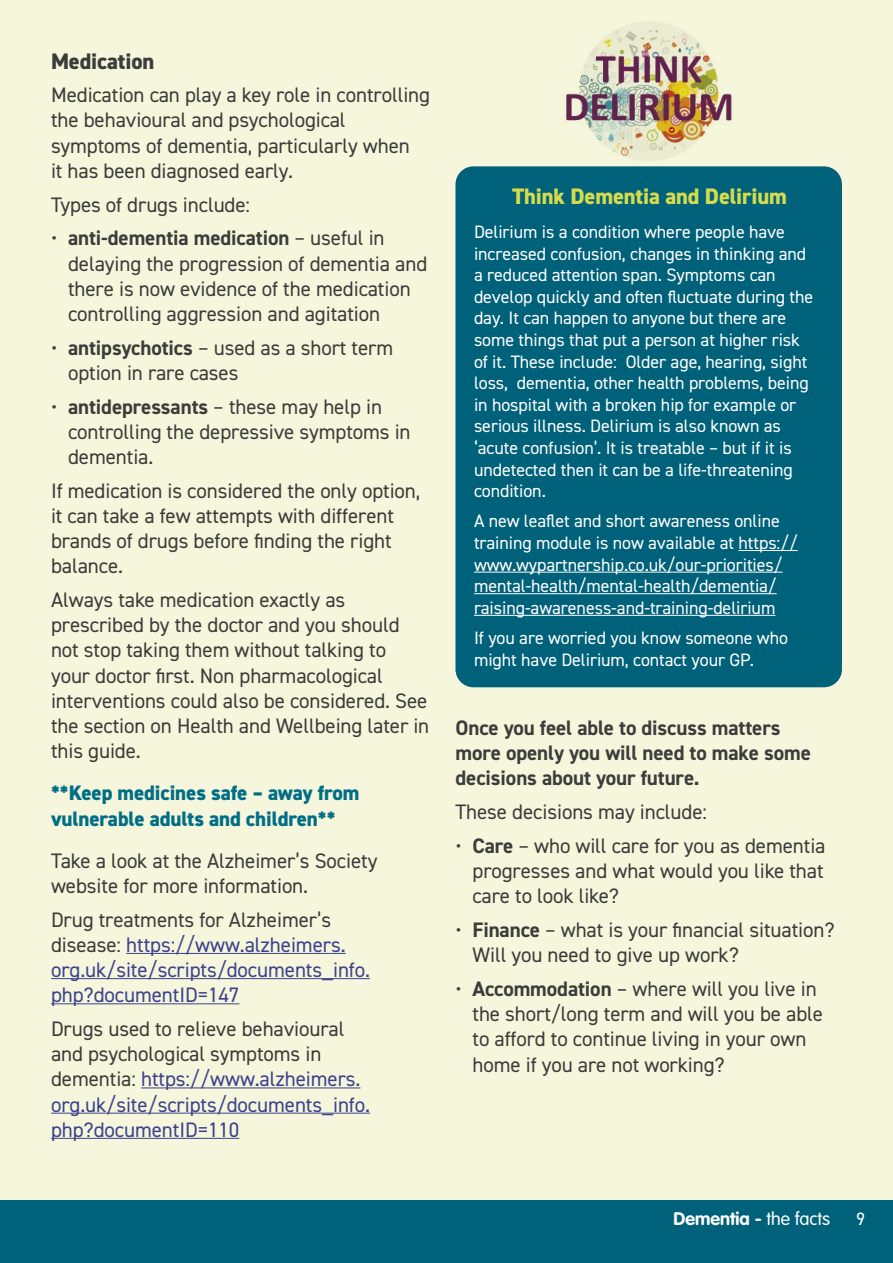
<style>
.page{position:relative;width:893px;height:1263px;background:#fff}
.page>*{position:absolute;margin:0;border:0;box-sizing:border-box;transform-origin:0 0}
.t1{font:800 22.5px "DIN2014";letter-spacing:-.005em;color:#d5db4d}
.t2{font:800 22.5px "DIN2014";letter-spacing:-.005em;color:#3c3c3b}
.t3{font:21px/25.2px "DIN2014";letter-spacing:-.005em;color:#3c3c3b}
.t4{font:21px/25.2px "DIN2014";letter-spacing:-.005em;color:#3d428d}
.t5{font:800 21px/25.2px "DIN2014";letter-spacing:-.005em;color:#006e86}
.t6{font:700 21px/25.2px "DIN2014";letter-spacing:-.005em;color:#3c3c3b}
.t7{font:18px/21.6px "DIN2014";letter-spacing:-.005em;color:#fff}
.t8{font:700 18px "VAG Rounded Std";color:#fff}
.s1{font-weight:700}
.s2{color:#3c3c3b}
.s3{font-weight:300}
</style>
<div class="page">
<div style="left:0;top:1199px;width:893px;height:64px;background:#00617a"></div>
<div style="left:0;top:0;width:893px;height:1199px;background:#f5f6db"></div>
<hr style="left:126px;top:953px;width:220px;height:1px;background:#3d428d">
<hr style="left:51px;top:978px;width:319px;height:1px;background:#3d428d">
<hr style="left:51px;top:1003px;width:188px;height:1px;background:#3d428d">
<hr style="left:141px;top:1087px;width:219px;height:1px;background:#3d428d">
<hr style="left:51px;top:1113px;width:319px;height:1px;background:#3d428d">
<hr style="left:51px;top:1138px;width:188px;height:1px;background:#3d428d">
<div style="left:455px;top:166px;width:387px;height:521px;background:#00617a;border-radius:18px"></div>
<img style="left:558px;top:22px;width:182px;height:145px">
<hr style="left:738px;top:550px;width:60px;height:1px;background:#fff">
<hr style="left:474px;top:572px;width:308px;height:1px;background:#fff">
<hr style="left:474px;top:593px;width:303px;height:1px;background:#fff">
<hr style="left:474px;top:615px;width:301px;height:1px;background:#fff">
<p class="t2" style="left:51px;top:46px;width:105px">Medication</p>
<p class="t3" style="left:51px;top:82px;width:381px">Medication can play a key role in controlling the behavioural and psychological symptoms of dementia, particularly when<br>it has been diagnosed early.</p>
<p class="t3" style="left:51px;top:191px;width:201px">Types of drugs include:</p>
<p class="t3" style="left:68px;top:225px;width:361px;text-indent:-17px">• <span class="s1">anti-dementia medication</span> – useful in delaying the progression of dementia and there is now evidence of the medication controlling aggression and agitation</p>
<p class="t3" style="left:68px;top:334px;width:327px;text-indent:-17px">• <span class="s1">antipsychotics</span> – used as a short term option in rare cases</p>
<p class="t3" style="left:68px;top:393px;width:344px;text-indent:-17px">• <span class="s1">antidepressants</span> – these may help in controlling the depressive symptoms in dementia.</p>
<p class="t3" style="left:51px;top:477px;width:371px">If medication is considered the only option, it can take a few attempts with different brands of drugs before finding the right balance.</p>
<p class="t3" style="left:51px;top:587px;width:731px">Always take medication exactly as<br>prescribed by the doctor and you should<br>not stop taking them without talking to<br>your doctor first. Non pharmacological<br>interventions could also be considered. See<br>the section on Health and Wellbeing later in <span class="s1">Once you feel able to discuss matters</span></p>
<p class="t6" style="left:455px;top:740px;width:357px">more openly you will need to make some decisions about your future.</p>
<p class="t3" style="left:455px;top:799px;width:253px">These decisions may include:</p>
<p class="t3" style="left:472px;top:833px;width:355px;text-align:justify;text-indent:-17px">• <span class="s1">Care</span> – who will care for you as dementia progresses and what would you like that care to look like?</p>
<p class="t3" style="left:472px;top:917px;width:364px;text-indent:-17px">• <span class="s1">Finance</span> – what is your financial situation?<br>Will you need to give up work?</p>
<p class="t3" style="left:472px;top:976px;width:352px;text-indent:-17px">• <span class="s1">Accommodation</span> – where will you live in the short/long term and will you be able to afford to continue living in your own home if you are not working?</p>
<p class="t1" style="left:512px;top:181px;width:276px">Think Dementia and Delirium</p>
<p class="t7" style="left:474px;top:221px;width:341px">Delirium is a condition where people have increased confusion, changes in thinking and a reduced attention span. Symptoms can develop quickly and often fluctuate during the day. It can happen to anyone but there are some things that put a person at higher risk of it. These include: Older age, hearing, sight loss, dementia, other health problems, being in hospital with a broken hip for example or serious illness. Delirium is also known as ‘acute confusion’. It is treatable – but if it is undetected then it can be a life-threatening condition.</p>
<p class="t7" style="left:474px;top:510px;width:325px">A new leaflet and short awareness online training module is now available at https:// www.wypartnership.co.uk/our-priorities/ mental-health/mental-health/dementia/ raising-awareness-and-training-delirium</p>
<p class="t7" style="left:474px;top:627px;width:315px">If you are worried you know someone who might have Delirium, contact your GP.</p>
<p class="t3" style="left:51px;top:738px;width:91px">this guide.</p>
<p class="t5" style="left:51px;top:780px;width:310px">**Keep medicines safe – away from vulnerable adults and children**</p>
<p class="t3" style="left:51px;top:847px;width:328px">Take a look at the Alzheimer’s Society website for more information.</p>
<p class="t4" style="left:51px;top:906px;width:320px"><span class="s2">Drug treatments for Alzheimer’s disease:</span> https://www.alzheimers. org.uk/site/scripts/documents_info. php?documentID=147</p>
<p class="t4" style="left:51px;top:1016px;width:320px"><span class="s2">Drugs used to relieve behavioural and psychological symptoms in dementia:</span> https://www.alzheimers. org.uk/site/scripts/documents_info. php?documentID=110</p>
<p class="t8" style="left:673px;top:1208px;width:158px">Dementia - <span class="s3">the facts</span></p>
<p class="t7" style="left:856px;top:1207px;width:10px">9</p>
</div>
